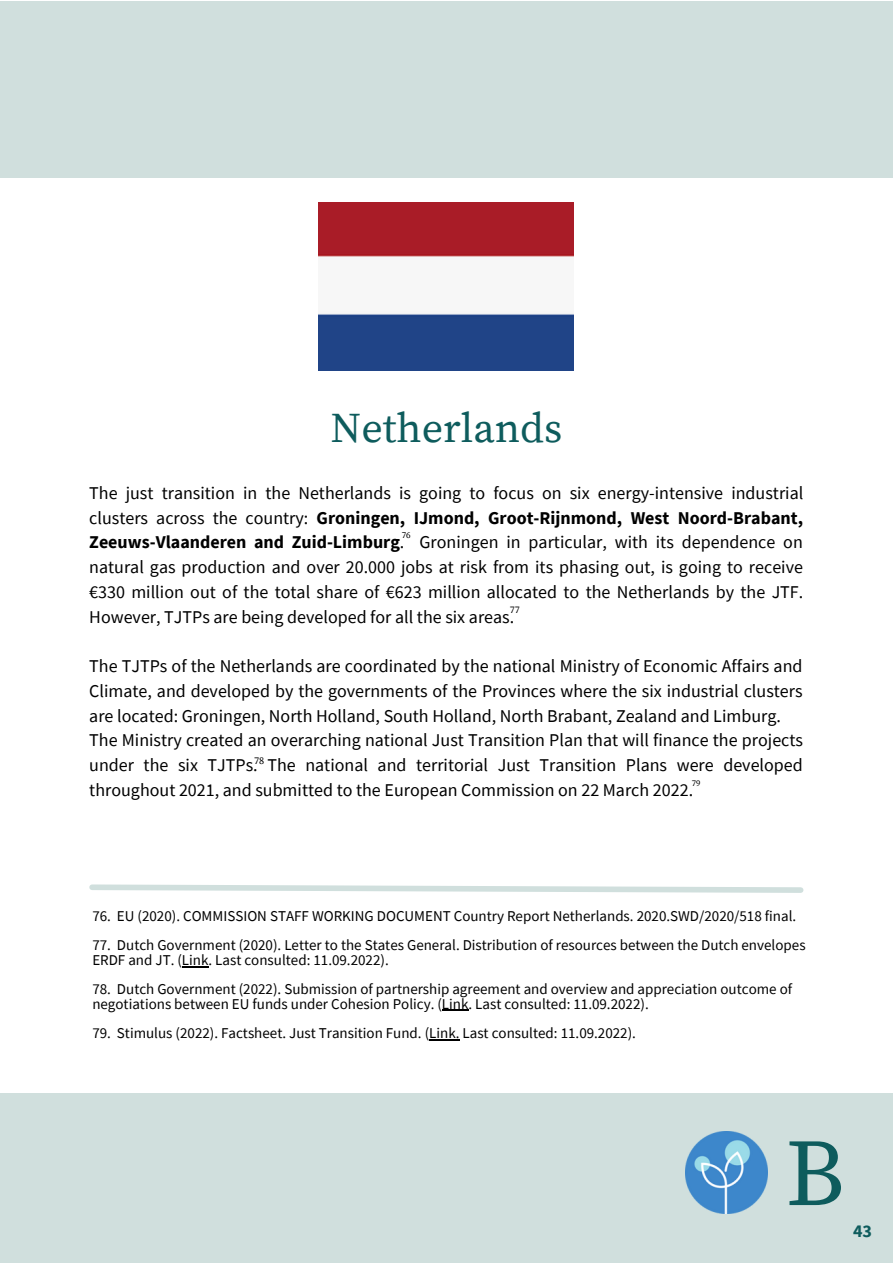
<style>
.page{position:relative;width:893px;height:1264px;background:#fff}
.page>*{position:absolute;margin:0;border:0;box-sizing:border-box;transform-origin:0 0}
.t1{font:95.1px "Source Serif Pro";color:#0e5c5d}
.t2{font:42px "Source Serif Pro";color:#0e5c5d}
.t3{font:18px/24.8px "Source Sans Pro";color:#000;text-align:justify}
.t4{font:700 18px "Source Sans Pro";color:#0e5c5d}
.t5{font:15px/14.5px "Source Sans Pro";color:#000}
.t6{font:10.2px "Source Serif Pro";color:#000}
.t7{font:10.05px "Source Serif Pro";color:#000}
.t8{font:9px "Source Serif Pro";color:#000}
.t9{font:8.7px "Source Serif Pro";color:#000}
.s1{font-weight:700}
</style>
<div class="page">
<div style="left:0;top:1px;width:892px;height:176px;background:#d0dfdd"></div>
<div style="left:0;top:1092px;width:892px;height:170px;background:#d0dfdd"></div>
<img style="left:685px;top:1131px;width:82px;height:82px">
<svg style="left:182px;top:966px;width:26px;height:1px"></svg>
<hr style="left:442px;top:1009px;width:26px;height:2px;background:#000">
<svg style="left:429px;top:1039px;width:30px;height:1px"></svg>
<svg style="left:89px;top:884px;width:715px;height:9px"></svg>
<img style="left:318px;top:202px;width:255px;height:169px">
<h2 class="t2" style="left:330px;top:403px;width:233px">Netherlands</h2>
<p class="t3" style="left:89px;top:480px;width:715px">The just transition in the Netherlands is going to focus on six energy-intensive industrial clusters across the country: <span class="s1">Groningen, IJmond, Groot-Rijnmond, West Noord-Brabant, Zeeuws-Vlaanderen and Zuid-Limburg</span>. Groningen in particular, with its dependence on natural gas production and over 20.000 jobs at risk from its phasing out, is going to receive €330 million out of the total share of €623 million allocated to the Netherlands by the JTF.<br>However, TJTPs are being developed for all the six areas.</p>
<p class="t3" style="left:89px;top:653px;width:715px;text-align:left">The TJTPs of the Netherlands are coordinated by the national Ministry of Economic Affairs and Climate, and developed by the governments of the Provinces where the six industrial clusters are located: Groningen, North Holland, South Holland, North Brabant, Zealand and Limburg.<br>The Ministry created an overarching national Just Transition Plan that will finance the projects under the six TJTPs. The national and territorial Just Transition Plans were developed throughout 2021, and submitted to the European Commission on 22 March 2022.</p>
<p class="t8" style="left:401px;top:529px;width:10px">76</p>
<p class="t7" style="left:509px;top:604px;width:11px">77</p>
<p class="t6" style="left:254px;top:754px;width:12px">78</p>
<p class="t9" style="left:692px;top:778px;width:10px">79</p>
<p class="t5" style="left:92px;top:908px;width:705px">76. EU (2020). COMMISSION STAFF WORKING DOCUMENT Country Report Netherlands. 2020.SWD/2020/518 final.</p>
<p class="t5" style="left:92px;top:937px;width:714px">77. Dutch Government (2020). Letter to the States General. Distribution of resources between the Dutch envelopes<br>ERDF and JT. (Link. Last consulted: 11.09.2022).</p>
<p class="t5" style="left:92px;top:981px;width:701px">78. Dutch Government (2022). Submission of partnership agreement and overview and appreciation outcome of negotiations between EU funds under Cohesion Policy. (Link. Last consulted: 11.09.2022).</p>
<p class="t5" style="left:92px;top:1025px;width:545px">79. Stimulus (2022). Factsheet. Just Transition Fund. (Link. Last consulted: 11.09.2022).</p>
<h1 class="t1" style="left:785px;top:1117px;width:61px">B</h1>
<p class="t4" style="left:852px;top:1218px;width:20px">43</p>
</div>
